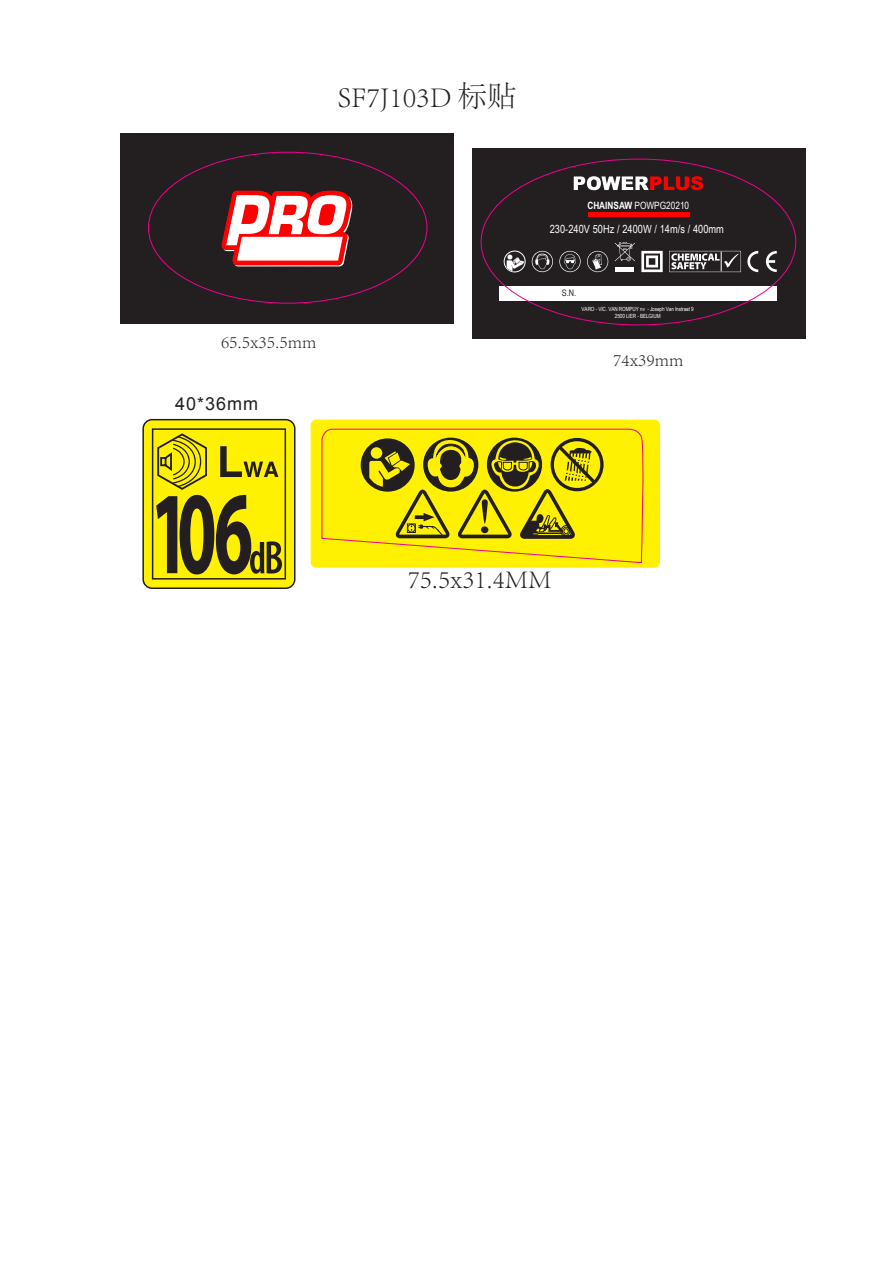
<style>
.page{position:relative;width:893px;height:1263px;background:#fff}
.page>*{position:absolute;margin:0;border:0;box-sizing:border-box;transform-origin:0 0}
.t1{font:300 29.4px "Adobe Song Std";color:#231f20}
.t2{font:300 26.1px "Adobe Song Std";color:#231f20}
.t3{font:300 18px "Adobe Song Std";color:#231f20}
.t4{font:18px "Arial";letter-spacing:.055em;color:#231f20}
.t5{font:11.25px "Arial Narrow";letter-spacing:.005em;color:#fff}
.t6{font:10.05px "Arial Narrow";color:#fff}
.t7{font:9px "Arial Narrow";color:#231f20}
.t8{font:5.7px/6.9px "Arial Narrow";letter-spacing:-.015em;color:#fff;text-align:center}
.s1{font-weight:700}
</style>
<div class="page">
<div style="left:472px;top:148px;width:334px;height:191px;background:#231f20"></div>
<div style="left:588px;top:212px;width:101px;height:5px;background:#f00"></div>
<svg style="left:747px;top:251px;width:11px;height:21px"></svg>
<svg style="left:766px;top:251px;width:11px;height:21px"></svg>
<svg style="left:641px;top:251px;width:22px;height:21px"></svg>
<svg style="left:669px;top:251px;width:72px;height:21px"></svg>
<svg style="left:615px;top:242px;width:20px;height:19px"></svg>
<div style="left:615px;top:267px;width:19px;height:5px;background:#fff"></div>
<svg style="left:559px;top:251px;width:22px;height:21px"></svg>
<svg style="left:587px;top:251px;width:21px;height:21px"></svg>
<svg style="left:532px;top:251px;width:21px;height:21px"></svg>
<div style="left:504px;top:251px;width:21px;height:21px;border:1px solid #fff;border-radius:50%"></div>
<svg style="left:506px;top:254px;width:19px;height:17px"></svg>
<div style="left:499px;top:286px;width:278px;height:15px;background:#fff"></div>
<svg style="left:574px;top:176px;width:129px;height:14px"></svg>
<div style="left:120px;top:133px;width:334px;height:191px;background:#231f20"></div>
<svg style="left:221px;top:190px;width:132px;height:76px;background:#e59293"></svg>
<div style="left:311px;top:420px;width:349px;height:148px;background:#fff101;border-radius:6px"></div>
<svg style="left:142px;top:419px;width:153px;height:170px;background:#c2b60c"></svg>
<svg style="left:322px;top:428px;width:322px;height:135px"></svg>
<h1 class="t1" style="left:338px;top:81px;width:180px">SF7J103D 标贴</h1>
<h3 class="t3" style="left:221px;top:332px;width:97px">65.5x35.5mm</h3>
<h3 class="t4" style="left:175px;top:393px;width:84px">40*36mm</h3>
<h3 class="t6" style="left:587px;top:202px;width:103px"><span class="s1">CHAINSAW</span> POWPG20210</h3>
<h3 class="t5" style="left:550px;top:225px;width:176px">230-240V 50Hz / 2400W / 14m/s / 400mm</h3>
<h3 class="t7" style="left:562px;top:289px;width:16px">S.N.</h3>
<p class="t8" style="left:582px;top:306px;width:114px">VARO - VIC. VAN ROMPUY nv - Joseph Van Instraat 9<br>2500 LIER - BELGIUM</p>
<h3 class="t3" style="left:613px;top:350px;width:72px">74x39mm</h3>
<h2 class="t2" style="left:408px;top:564px;width:145px">75.5x31.4MM</h2>
</div>
